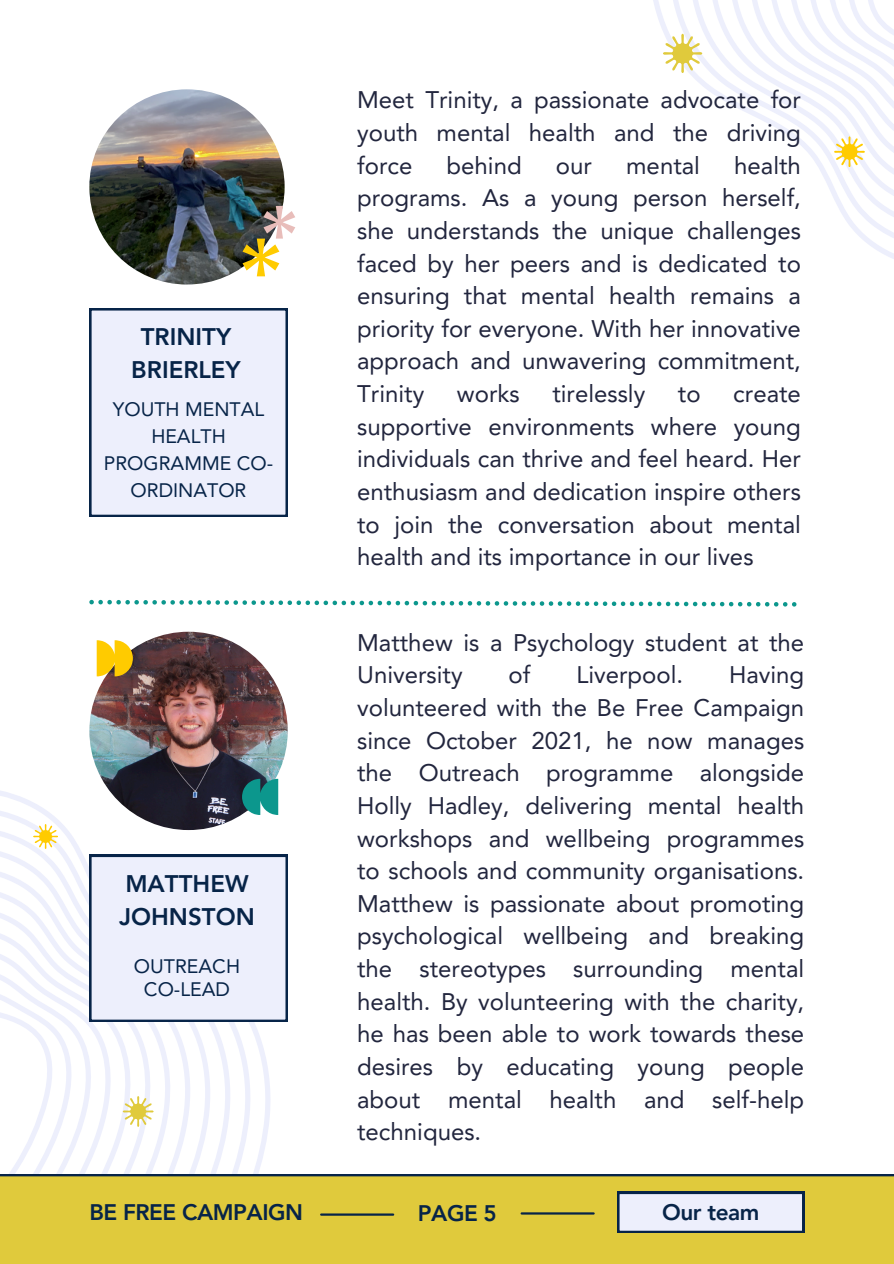
<style>
.page{position:relative;width:894px;height:1264px;background:#fff}
.page>*{position:absolute;margin:0;border:0;box-sizing:border-box;transform-origin:0 0}
.t1{font:24px/32.7px "Avenir LT Pro";color:#22263e;text-align:justify}
.t2{font:800 24px/32.7px "Avenir LT Pro";color:#072448;text-align:center}
.t3{font:800 22.5px "Avenir LT Pro";letter-spacing:-.02em;color:#072448}
.t4{font:19.5px/27px "Avenir LT Pro";color:#072448;text-align:center}
</style>
<div class="page">
<svg style="left:841px;top:212px;width:52px;height:20px"></svg>
<img style="left:89px;top:89px;width:195px;height:195px;border-radius:50%">
<img style="left:89px;top:631px;width:199px;height:199px;border-radius:50%">
<svg style="left:0;top:785px;width:261px;height:30px"></svg>
<svg style="left:0;top:805px;width:252px;height:20px"></svg>
<svg style="left:0;top:825px;width:220px;height:20px"></svg>
<div style="left:0;top:1174px;width:893px;height:89px;background:#e0ca3c"></div>
<hr style="left:321px;top:1213px;width:72px;height:2px;background:#072448">
<hr style="left:521px;top:1212px;width:72px;height:2px;background:#072448">
<svg style="left:617px;top:1191px;width:187px;height:41px;background:#cfd4e4"></svg>
<svg style="left:89px;top:600px;width:707px;height:6px"></svg>
<div style="left:89px;top:308px;width:198px;height:208px;background:#edeffc"></div>
<svg style="left:242px;top:206px;width:53px;height:70px"></svg>
<svg style="left:97px;top:640px;width:36px;height:36px"></svg>
<svg style="left:242px;top:778px;width:36px;height:36px"></svg>
<svg style="left:662px;top:0;width:231px;height:212px"></svg>
<svg style="left:0;top:854px;width:287px;height:329px"></svg>
<svg style="left:33px;top:824px;width:25px;height:24px"></svg>
<p class="t2" style="left:131px;top:323px;width:111px">TRINITY<br>BRIERLEY</p>
<h1 class="t4" style="left:104px;top:397px;width:171px">YOUTH MENTAL<br>HEALTH<br>PROGRAMME CO-<br>ORDINATOR</h1>
<p class="t2" style="left:119px;top:869px;width:137px;text-align:left">MATTHEW<br>JOHNSTON</p>
<p class="t4" style="left:134px;top:954px;width:108px">OUTREACH</p>
<p class="t4" style="left:144px;top:977px;width:87px">CO-LEAD</p>
<p class="t1" style="left:357px;top:86px;width:445px">Meet Trinity, a passionate advocate for youth mental health and the driving force</p>
<p class="t1" style="left:357px;top:151px;width:445px;text-indent:377px">health programs. As a young person herself, she understands the unique challenges faced by her peers and is dedicated to ensuring that mental health remains a priority for everyone. With her innovative approach and unwavering commitment, Trinity</p>
<p class="t1" style="left:446px;top:151px;width:77px">behind</p>
<p class="t1" style="left:555px;top:151px;width:38px">our</p>
<p class="t1" style="left:626px;top:151px;width:75px">mental</p>
<p class="t1" style="left:457px;top:379px;width:64px">works</p>
<p class="t1" style="left:552px;top:379px;width:94px">tirelessly</p>
<p class="t1" style="left:677px;top:379px;width:24px">to</p>
<p class="t1" style="left:357px;top:379px;width:445px;text-indent:376px">create supportive environments where young individuals can thrive and feel heard. Her enthusiasm and dedication inspire others to join the conversation about mental health and its importance in our lives</p>
<p class="t1" style="left:357px;top:628px;width:448px">Matthew is a Psychology student at the<br>University</p>
<p class="t1" style="left:508px;top:661px;width:23px">of</p>
<p class="t1" style="left:576px;top:661px;width:108px">Liverpool.</p>
<p class="t1" style="left:357px;top:661px;width:448px;text-indent:372px">Having volunteered with the Be Free Campaign since October 2021, he now manages the Outreach programme alongside Holly Hadley, delivering mental health workshops and wellbeing programmes to schools and community organisations.<br>Matthew is passionate about promoting psychological wellbeing and breaking the stereotypes surrounding mental health. By volunteering with the charity, he has been able to work towards these desires by educating young people about mental health and self-help techniques.</p>
<p class="t3" style="left:89px;top:1203px;width:215px">BE FREE CAMPAIGN</p>
<p class="t3" style="left:418px;top:1204px;width:80px">PAGE 5</p>
<h3 class="t3" style="left:662px;top:1203px;width:99px">Our team</h3>
</div>
